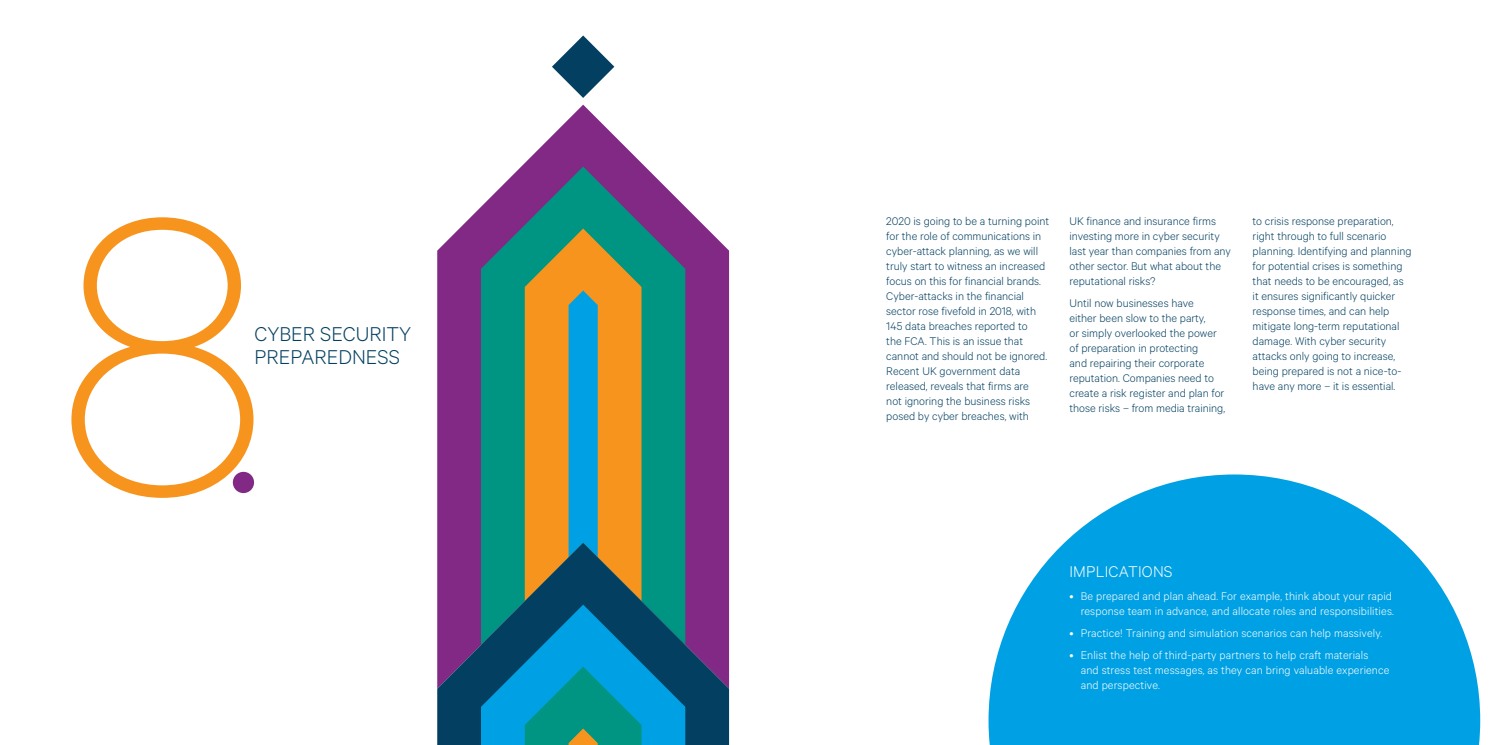
<style>
.page{position:relative;width:1489px;height:745px;background:#fff}
.page>*{position:absolute;margin:0;border:0;box-sizing:border-box;transform-origin:0 0}
.t1{font:100 444.75px "Calibre";color:#f7941e}
.t2{font:300 22.5px/22.5px "Calibre";color:#033f60}
.t3{font:300 17.5px "Calibre";letter-spacing:.01em;color:#fff}
.t4{font:300 12.5px/15px "Calibre";color:#033f60}
.t5{font:300 12.5px/15px "Calibre";letter-spacing:.01em;color:#fff;text-align:right}
</style>
<div class="page">
<div style="left:233px;top:471px;width:21px;height:21px;background:#822885;border-radius:50%"></div>
<svg style="left:437px;top:105px;width:292px;height:437px;fill:#822885"></svg>
<svg style="left:481px;top:166px;width:204px;height:62px;background:#6b6494"></svg>
<svg style="left:437px;top:542px;width:292px;height:202px;background:#523478"></svg>
<svg style="left:481px;top:228px;width:204px;height:516px;background:#478a74"></svg>
<svg style="left:552px;top:35px;width:62px;height:63px"></svg>
<svg style="left:988px;top:474px;width:491px;height:270px;fill:#00a1e4"></svg>
<h1 class="t1" style="left:56px;top:97px;width:214px">8</h1>
<p class="t4" style="left:886px;top:213px;width:164px">2020 is going to be a turning point for the role of communications in cyber-attack planning, as we will truly start to witness an increased focus on this for financial brands.<br>Cyber-attacks in the financial sector rose fivefold in 2018, with<br>145 data breaches reported to<br>the FCA. This is an issue that cannot and should not be ignored.<br>Recent UK government data released, reveals that firms are<br>not ignoring the business risks posed by cyber breaches, with</p>
<p class="t4" style="left:1069px;top:213px;width:163px">UK finance and insurance firms investing more in cyber security last year than companies from any other sector. But what about the reputational risks?</p>
<p class="t4" style="left:1069px;top:295px;width:157px">Until now businesses have<br>either been slow to the party,<br>or simply overlooked the power of preparation in protecting<br>and repairing their corporate reputation. Companies need to create a risk register and plan for those risks – from media training,</p>
<h2 class="t2" style="left:255px;top:321px;width:158px">CYBER SECURITY<br>PREPAREDNESS</h2>
<p class="t4" style="left:1252px;top:213px;width:160px">to crisis response preparation, right through to full scenario planning. Identifying and planning for potential crises is something that needs to be encouraged, as it ensures significantly quicker response times, and can help mitigate long-term reputational damage. With cyber security attacks only going to increase, being prepared is not a nice-to&shy;have any more – it is essential.</p>
<h3 class="t3" style="left:1069px;top:561px;width:105px">IMPLICATIONS</h3>
<p class="t5" style="left:1069px;top:587px;width:326px">• Be prepared and plan ahead. For example, think about your rapid response team in advance, and allocate roles and responsibilities.</p>
<p class="t5" style="left:1069px;top:624px;width:314px">• Practice! Training and simulation scenarios can help massively.</p>
<p class="t5" style="left:1080px;top:646px;width:310px;text-align:left;text-indent:-11px">• Enlist the help of third-party partners to help craft materials and stress test messages, as they can bring valuable experience and perspective.</p>
</div>
